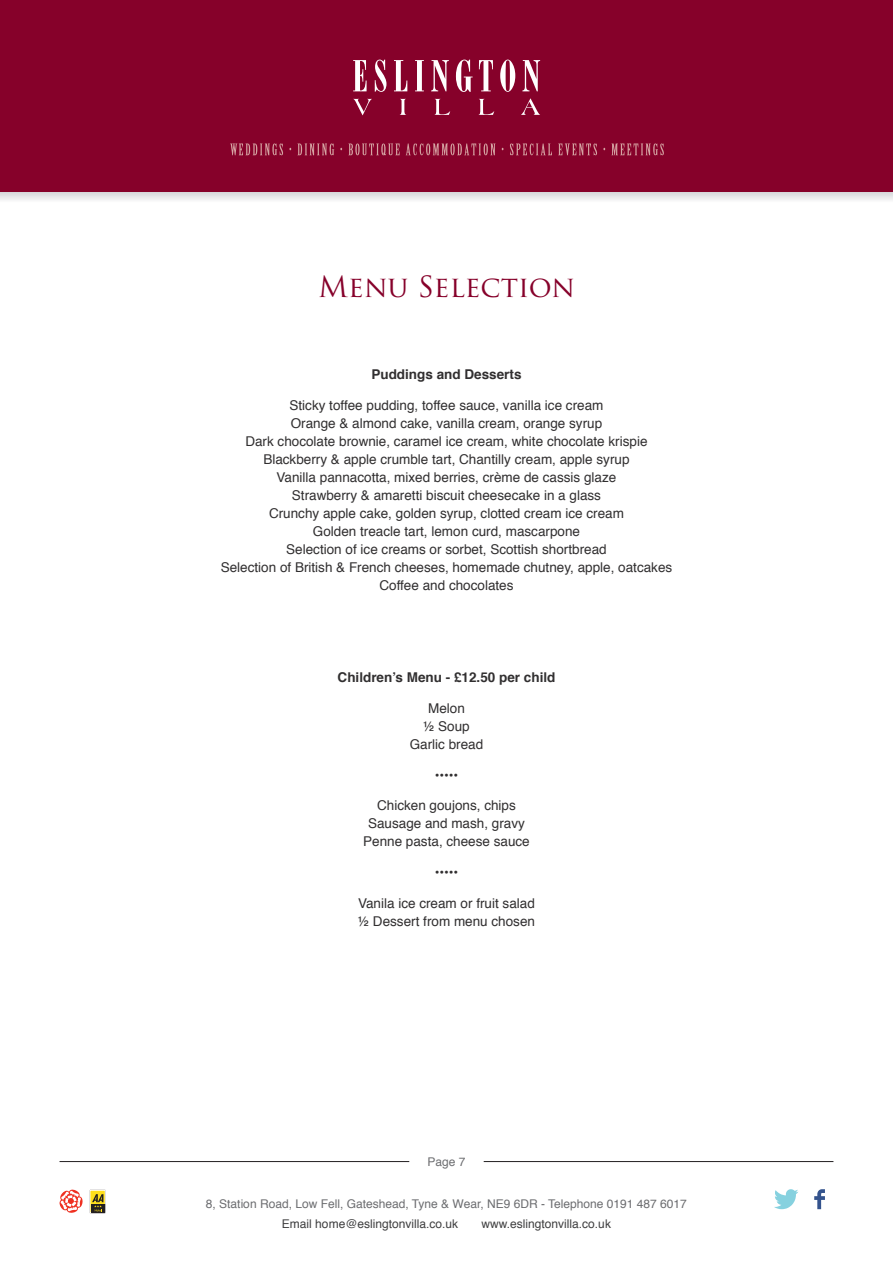
<style>
.page{position:relative;width:893px;height:1263px;background:#fff}
.page>*{position:absolute;margin:0;border:0;box-sizing:border-box;transform-origin:0 0}
.t1{font:28.5px "Trajan Pro";color:#86012a}
.t2{font:13.5px/18px "Helvetica";color:#312f30;text-align:center}
.t3{font:700 13.5px "Helvetica";color:#312f30}
.t4{font:12px "Helvetica";color:#6c6d70}
.t5{font:12px "Helvetica";color:#3e3e3f}
</style>
<div class="page">
<svg style="left:59px;top:1189px;width:24px;height:24px"></svg>
<svg style="left:89px;top:1189px;width:17px;height:24px"></svg>
<svg style="left:774px;top:1189px;width:24px;height:20px"></svg>
<svg style="left:814px;top:1189px;width:11px;height:20px"></svg>
<hr style="left:60px;top:1161px;width:349px;height:1px;background:#231f20">
<hr style="left:484px;top:1161px;width:349px;height:1px;background:#231f20">
<svg style="left:0;top:191px;width:893px;height:9px"></svg>
<div style="left:0;top:0;width:893px;height:191px;background:#86012a"></div>
<svg style="left:353px;top:60px;width:14px;height:31px"></svg>
<svg style="left:375px;top:60px;width:11px;height:32px"></svg>
<svg style="left:394px;top:60px;width:13px;height:31px"></svg>
<svg style="left:415px;top:60px;width:9px;height:31px"></svg>
<svg style="left:431px;top:60px;width:18px;height:31px"></svg>
<svg style="left:456px;top:60px;width:17px;height:32px"></svg>
<svg style="left:479px;top:60px;width:14px;height:31px"></svg>
<svg style="left:500px;top:60px;width:15px;height:32px"></svg>
<svg style="left:522px;top:60px;width:18px;height:31px"></svg>
<svg style="left:353px;top:99px;width:19px;height:16px"></svg>
<svg style="left:400px;top:99px;width:6px;height:16px"></svg>
<svg style="left:434px;top:99px;width:16px;height:16px"></svg>
<svg style="left:479px;top:99px;width:15px;height:16px"></svg>
<svg style="left:521px;top:98px;width:19px;height:17px"></svg>
<svg style="left:230px;top:144px;width:53px;height:11px"></svg>
<svg style="left:297px;top:144px;width:37px;height:11px"></svg>
<svg style="left:348px;top:144px;width:52px;height:11px"></svg>
<svg style="left:406px;top:144px;width:89px;height:11px"></svg>
<svg style="left:510px;top:144px;width:42px;height:11px"></svg>
<svg style="left:558px;top:144px;width:39px;height:11px"></svg>
<svg style="left:611px;top:144px;width:53px;height:11px"></svg>
<h1 class="t1" style="left:318px;top:268px;width:258px">Menu Selection</h1>
<p class="t3" style="left:371px;top:363px;width:152px">Puddings and Desserts</p>
<p class="t2" style="left:221px;top:396px;width:453px">Sticky toffee pudding, toffee sauce, vanilla ice cream<br>Orange &amp; almond cake, vanilla cream, orange syrup<br>Dark chocolate brownie, caramel ice cream, white chocolate krispie Blackberry &amp; apple crumble tart, Chantilly cream, apple syrup<br>Vanilla pannacotta, mixed berries, crème de cassis glaze<br>Strawberry &amp; amaretti biscuit cheesecake in a glass<br>Crunchy apple cake, golden syrup, clotted cream ice cream<br>Golden treacle tart, lemon curd, mascarpone<br>Selection of ice creams or sorbet, Scottish shortbread<br>Selection of British &amp; French cheeses, homemade chutney, apple, oatcakes Coffee and chocolates</p>
<p class="t3" style="left:338px;top:666px;width:219px">Children’s Menu - £12.50 per child</p>
<p class="t2" style="left:410px;top:699px;width:75px">Melon<br>½ Soup<br>Garlic bread</p>
<p class="t2" style="left:435px;top:766px;width:25px">•••••</p>
<p class="t2" style="left:363px;top:797px;width:168px">Chicken goujons, chips<br>Sausage and mash, gravy<br>Penne pasta, cheese sauce</p>
<p class="t2" style="left:435px;top:864px;width:25px">•••••</p>
<p class="t2" style="left:358px;top:894px;width:179px;text-align:left">Vanila ice cream or fruit salad ½ Dessert from menu chosen</p>
<p class="t4" style="left:427px;top:1152px;width:40px">Page 7</p>
<p class="t4" style="left:206px;top:1195px;width:482px">8, Station Road, Low Fell, Gateshead, Tyne &amp; Wear, NE9 6DR - Telephone 0191 487 6017</p>
<p class="t5" style="left:282px;top:1214px;width:178px">Email home@eslingtonvilla.co.uk</p>
<p class="t5" style="left:482px;top:1214px;width:131px">www.eslingtonvilla.co.uk</p>
</div>
